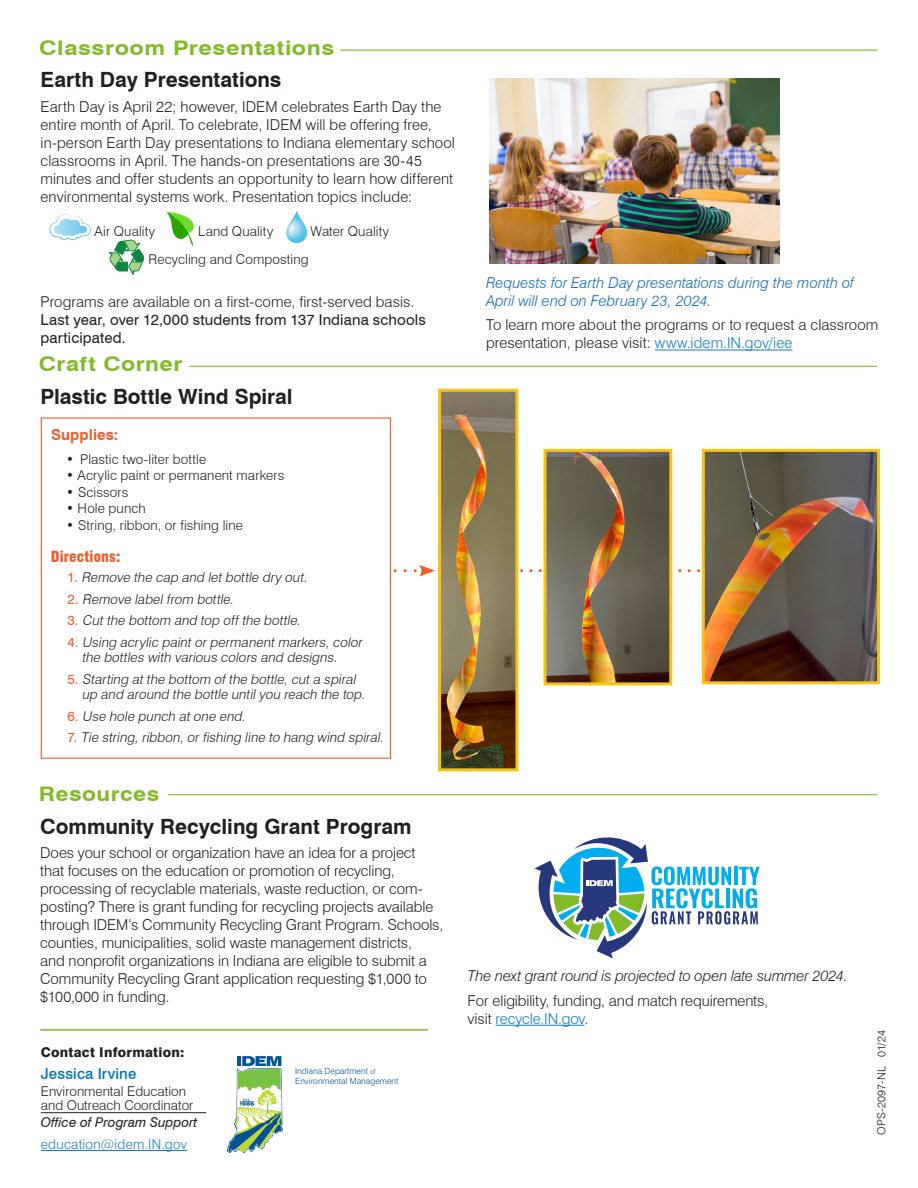
<style>
.page{position:relative;width:918px;height:1188px;background:#fff}
.page>*{position:absolute;margin:0;border:0;box-sizing:border-box;transform-origin:0 0}
.No_Spacing{font:700 21px "Swiss 721 BT";color:#231f20}
.t1{font:700 20.1px "Swiss 721 BT";letter-spacing:.025em;color:#82bb27;scale:1.17 1}
.t2{font:700 20.1px "Swiss 721 BT";letter-spacing:.025em;color:#82bb27;scale:1.16 1}
.t3{font:700 20.1px "Swiss 721 BT";letter-spacing:.025em;color:#82bb27;scale:1.14 1}
.No_Spacing-2{font:300 15px/18px "Swiss 721 BT";letter-spacing:-.005em;color:#231f20}
.No_Spacing-3{font:15px/18px "Swiss 721 BT";letter-spacing:.01em;color:#231f20}
.No_Spacing-4{font:italic 300 15px/18px "Swiss 721 BT";letter-spacing:.005em;color:#0a6abf}
.t4{font:italic 300 15px "Swiss 721 BT";letter-spacing:-.005em;color:#231f20}
.t5{font:500 15px "Swiss 721 BT";letter-spacing:.01em;color:#0076be}
.t6{font:900 condensed 15px "Swiss 721 BT";letter-spacing:.01em;color:#f15b2a}
.No_Spacing-5{font:700 15px "Swiss 721 BT";letter-spacing:.005em;color:#f15b2a}
.t7{font:italic 300 13.5px/15px "Swiss 721 BT";color:#231f20}
.No_Spacing-6{font:300 13.5px/13.5px "Swiss 721 BT";letter-spacing:.01em;color:#231f20}
.t8{font:italic 13.5px "Swiss 721 BT";color:#231f20}
.t9{font:300 13.5px "Swiss 721 BT";letter-spacing:.02em;color:#0a7eca}
.t10{font:800 13.5px "Swiss 721 BT";letter-spacing:.02em;color:#231f20}
.t11{font:300 11.25px "Swiss 721 BT";letter-spacing:.02em;color:#231f20}
.t12{font:300 8.55px/10.1px "Swiss 721 BT";color:#01529a}
.s1{font-weight:300}
.s2{font-weight:400;font-style:normal;color:#f15b2a}
.s3{color:#0a7eca}
.s4{font-size:6.45px}
</style>
<div class="page">
<svg style="left:518px;top:565px;width:184px;height:12px"></svg>
<svg style="left:395px;top:565px;width:40px;height:12px"></svg>
<hr style="left:340px;top:50px;width:538px;height:1px;background:#82bb27">
<hr style="left:168px;top:794px;width:709px;height:1px;background:#82bb27">
<svg style="left:227px;top:1056px;width:56px;height:97px"></svg>
<hr style="left:41px;top:1150px;width:146px;height:1px;background:#0a7eca">
<hr style="left:40px;top:1029px;width:388px;height:2px;background:#82bb27">
<hr style="left:41px;top:1112px;width:165px;height:1px;background:#231f20">
<hr style="left:495px;top:1025px;width:89px;height:1px;background:#0a7eca">
<hr style="left:189px;top:366px;width:688px;height:1px;background:#82bb27">
<hr style="left:655px;top:350px;width:138px;height:1px;background:#0a7eca">
<svg style="left:534px;top:837px;width:226px;height:122px"></svg>
<svg style="left:167px;top:212px;width:27px;height:34px"></svg>
<img style="left:286px;top:210px;width:21px;height:33px">
<svg style="left:49px;top:214px;width:42px;height:26px"></svg>
<svg style="left:108px;top:240px;width:37px;height:35px"></svg>
<img style="left:489px;top:78px;width:290px;height:185px">
<img style="left:547px;top:453px;width:121px;height:228px">
<div style="left:543px;top:449px;width:129px;height:236px;border:3px solid #f6c414"></div>
<img style="left:706px;top:453px;width:170px;height:227px">
<div style="left:702px;top:449px;width:178px;height:235px;border:3px solid #f6c414"></div>
<img style="left:442px;top:393px;width:72px;height:374px">
<div style="left:438px;top:389px;width:80px;height:382px;border:3px solid #f6c414"></div>
<div style="left:41px;top:417px;width:350px;height:342px;background:#fff;border:1px solid #f15b2a"></div>
<p class="t1" style="left:39px;top:36px;width:254px">Classroom Presentations</p>
<p class="No_Spacing" style="left:41px;top:67px;width:242px">Earth Day Presentations</p>
<p class="No_Spacing-2" style="left:41px;top:98px;width:416px">Earth Day is April 22; however, IDEM celebrates Earth Day the entire month of April. To celebrate, IDEM will be offering free, in-person Earth Day presentations to Indiana elementary school classrooms in April. The hands-on presentations are 30-45 minutes and offer students an opportunity to learn how different environmental systems work. Presentation topics include:</p>
<p class="No_Spacing-6" style="left:95px;top:225px;width:62px">Air Quality</p>
<p class="No_Spacing-6" style="left:198px;top:225px;width:77px">Land Quality</p>
<p class="No_Spacing-6" style="left:311px;top:225px;width:80px">Water Quality</p>
<p class="No_Spacing-6" style="left:149px;top:253px;width:162px">Recycling and Composting</p>
<p class="No_Spacing-3" style="left:41px;top:293px;width:387px"><span class="s1">Programs are available on a first-come, first-served basis.<br></span>Last year, over 12,000 students from 137 Indiana schools participated.</p>
<p class="t2" style="left:39px;top:351px;width:125px">Craft Corner</p>
<p class="No_Spacing" style="left:40px;top:383px;width:254px">Plastic Bottle Wind Spiral</p>
<p class="No_Spacing-5" style="left:51px;top:426px;width:69px">Supplies:</p>
<p class="No_Spacing-6" style="left:66px;top:452px;width:142px">• Plastic two-liter bottle</p>
<p class="No_Spacing-6" style="left:66px;top:468px;width:220px">• Acrylic paint or permanent markers</p>
<p class="No_Spacing-6" style="left:66px;top:485px;width:64px">• Scissors</p>
<p class="No_Spacing-6" style="left:66px;top:501px;width:81px">• Hole punch</p>
<p class="No_Spacing-6" style="left:66px;top:518px;width:178px">• String, ribbon, or fishing line</p>
<p class="t6" style="left:51px;top:548px;width:71px">Directions:</p>
<p class="t7" style="left:67px;top:569px;width:244px"><span class="s2">1.</span> Remove the cap and letbottle dry out.</p>
<p class="t7" style="left:67px;top:591px;width:171px"><span class="s2">2 .</span> Remove labelfrom bottle.</p>
<p class="t7" style="left:67px;top:613px;width:237px"><span class="s2">3 .</span> Cutthe bottom and top offthe bottle.</p>
<p class="t7" style="left:82px;top:635px;width:285px;text-indent:-14px"><span class="s2">4 .</span> Using acrylic paintorpermanentmarkers,color the bottles with various colors and designs.</p>
<p class="t7" style="left:82px;top:671px;width:287px;text-indent:-14px"><span class="s2">5 .</span> Starting atthe bottom ofthe bottle,cuta spiral up and around the bottle untilyou reach the top.</p>
<p class="t7" style="left:67px;top:708px;width:182px"><span class="s2">6 .</span> Use hole punch atone end.</p>
<p class="t7" style="left:67px;top:730px;width:320px"><span class="s2">7.</span> Tie string,ribbon,orfishing line to hang wind spiral.</p>
<p class="No_Spacing-4" style="left:486px;top:273px;width:369px">Requests for Earth Day presentations during the month of<br>April will end on February 23, 2024.</p>
<p class="No_Spacing-2" style="left:486px;top:316px;width:394px">To learn more about the programs or to request a classroom presentation, please visit: <span class="s3">www.idem.IN.gov/iee</span></p>
<p class="t3" style="left:39px;top:781px;width:107px">Resources</p>
<p class="No_Spacing" style="left:40px;top:813px;width:373px">Community Recycling Grant Program</p>
<p class="No_Spacing-2" style="left:40px;top:844px;width:405px">Does your school or organization have an idea for a project<br>that focuses on the education or promotion of recycling, processing of recyclable materials, waste reduction, or com&shy;posting? There is grant funding for recycling projects available through IDEM’s Community Recycling Grant Program. Schools, counties, municipalities, solid waste management districts,<br>and nonprofit organizations in Indiana are eligible to submit a Community Recycling Grant application requesting $1,000 to $100,000 in funding.</p>
<p class="t10" style="left:41px;top:1044px;width:145px">Contact Information:</p>
<p class="t5" style="left:41px;top:1065px;width:97px">Jessica Irvine</p>
<p class="No_Spacing-6" style="left:41px;top:1084px;width:154px">Environmental Education and Outreach Coordinator</p>
<p class="t8" style="left:41px;top:1112px;width:158px">Office of Program Support</p>
<p class="t9" style="left:41px;top:1136px;width:148px">education@idem.IN.gov</p>
<p class="t12" style="left:295px;top:1066px;width:105px">Indiana Department <span class="s4">of<br></span>Environmental Management</p>
<p class="t4" style="left:468px;top:966px;width:382px">The next grant round is projected to open late summer 2024.</p>
<p class="No_Spacing-2" style="left:468px;top:991px;width:302px">For eligibility, funding, and match requirements, visit <span class="s3">recycle.IN.gov</span>.</p>
<p class="t11" style="left:875px;top:1135px;width:106px;rotate:-90deg">OPS-2097-NL 01/24</p>
</div>
